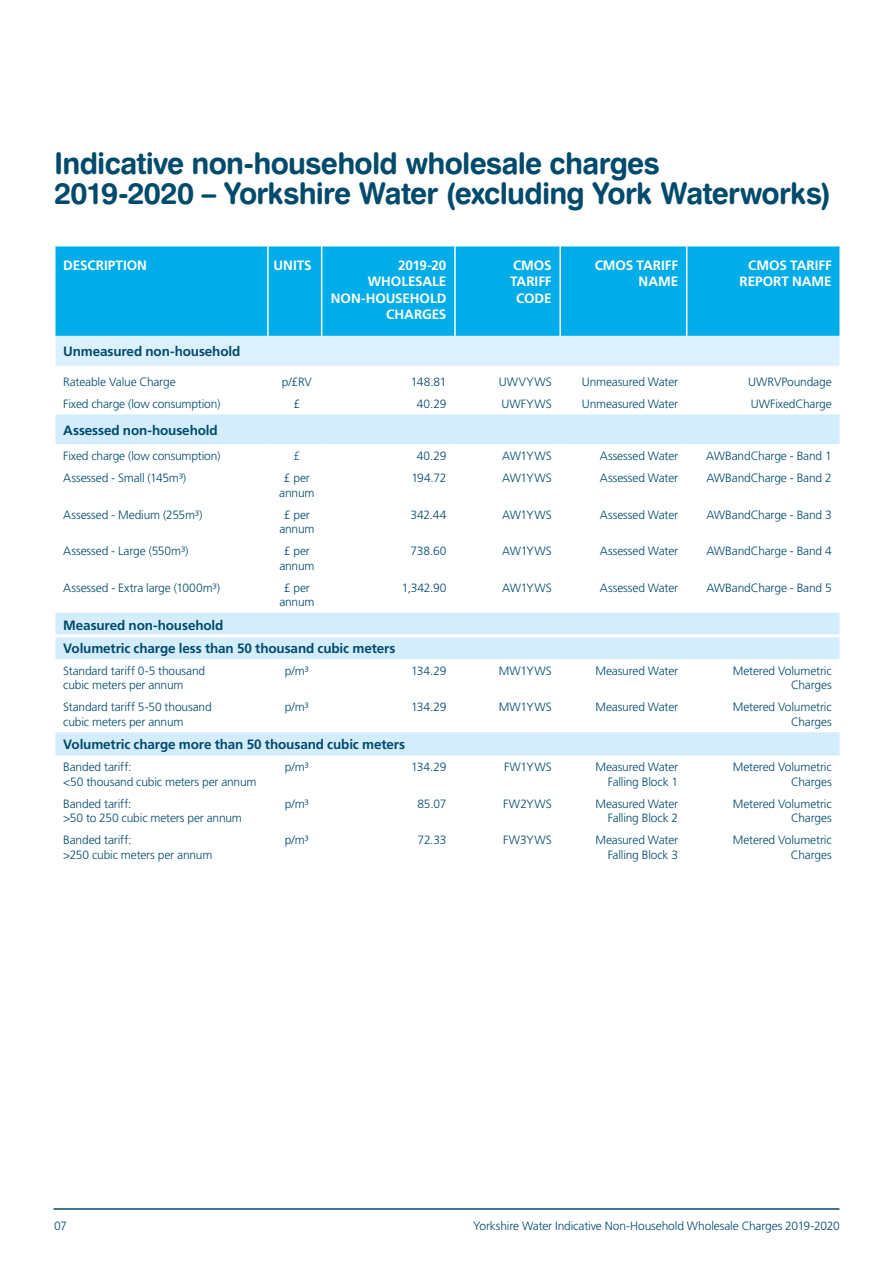
<style>
.page{position:relative;width:893px;height:1263px;background:#fff}
.page>*{position:absolute;margin:0;border:0;box-sizing:border-box;transform-origin:0 0}
.t1{font:30px/30px "Swiss 721 BT Bold Rounded";letter-spacing:-.025em;color:#004a6c}
.t2{font:700 13.5px/23.2px "Frutiger";letter-spacing:-.01em;color:#004a6c}
.t3{font:700 13.5px/16.5px "Frutiger";letter-spacing:-.005em;color:#fff;text-align:right}
.t4{font:300 12px/14.4px "Frutiger";letter-spacing:-.015em;color:#004a6c;text-align:right}
.t5{font:300 12px "Frutiger";color:#245a9c}
</style>
<div class="page">
<hr style="left:54px;top:1208px;width:785px;height:2px;background:#004a6c">
<div style="left:56px;top:246px;width:783px;height:90px;background:#00ade9"></div>
<div style="left:55px;top:336px;width:785px;height:30px;background:#dcf0fd"></div>
<svg style="left:56px;top:414px;width:783px;height:341px"></svg>
<hr style="left:321px;top:246px;width:1px;height:90px;background:#fff">
<hr style="left:454px;top:246px;width:2px;height:90px;background:#fff">
<hr style="left:559px;top:246px;width:2px;height:90px;background:#fff">
<hr style="left:686px;top:246px;width:1px;height:90px;background:#fff">
<hr style="left:839px;top:336px;width:2px;height:30px;background:#fff">
<svg style="left:321px;top:444px;width:1px;height:22px"></svg>
<hr style="left:454px;top:444px;width:2px;height:22px;background:#fff">
<hr style="left:559px;top:444px;width:2px;height:22px;background:#fff">
<svg style="left:686px;top:444px;width:1px;height:22px"></svg>
<hr style="left:321px;top:466px;width:1px;height:37px;background:#fff">
<hr style="left:454px;top:466px;width:2px;height:37px;background:#fff">
<hr style="left:559px;top:466px;width:2px;height:37px;background:#fff">
<hr style="left:686px;top:466px;width:1px;height:37px;background:#fff">
<hr style="left:321px;top:503px;width:1px;height:36px;background:#fff">
<hr style="left:454px;top:503px;width:2px;height:36px;background:#fff">
<hr style="left:559px;top:503px;width:2px;height:36px;background:#fff">
<hr style="left:686px;top:503px;width:1px;height:36px;background:#fff">
<hr style="left:321px;top:539px;width:1px;height:37px;background:#fff">
<hr style="left:454px;top:539px;width:2px;height:37px;background:#fff">
<hr style="left:559px;top:539px;width:2px;height:37px;background:#fff">
<hr style="left:686px;top:539px;width:1px;height:37px;background:#fff">
<hr style="left:321px;top:576px;width:1px;height:37px;background:#fff">
<hr style="left:454px;top:576px;width:2px;height:37px;background:#fff">
<hr style="left:559px;top:576px;width:2px;height:37px;background:#fff">
<hr style="left:686px;top:576px;width:1px;height:37px;background:#fff">
<hr style="left:321px;top:659px;width:1px;height:37px;background:#fff">
<hr style="left:454px;top:659px;width:2px;height:37px;background:#fff">
<hr style="left:559px;top:659px;width:2px;height:37px;background:#fff">
<hr style="left:686px;top:659px;width:1px;height:37px;background:#fff">
<hr style="left:321px;top:696px;width:1px;height:36px;background:#fff">
<hr style="left:454px;top:696px;width:2px;height:36px;background:#fff">
<hr style="left:559px;top:696px;width:2px;height:36px;background:#fff">
<hr style="left:686px;top:696px;width:1px;height:36px;background:#fff">
<hr style="left:267px;top:246px;width:2px;height:90px;background:#fff">
<hr style="left:54px;top:336px;width:2px;height:30px;background:#fff">
<hr style="left:267px;top:444px;width:2px;height:22px;background:#fff">
<hr style="left:267px;top:466px;width:2px;height:37px;background:#fff">
<hr style="left:267px;top:503px;width:2px;height:36px;background:#fff">
<hr style="left:267px;top:539px;width:2px;height:37px;background:#fff">
<hr style="left:267px;top:576px;width:2px;height:37px;background:#fff">
<hr style="left:267px;top:659px;width:2px;height:37px;background:#fff">
<hr style="left:267px;top:696px;width:2px;height:36px;background:#fff">
<hr style="left:56px;top:634px;width:212px;height:3px;background:#fff">
<hr style="left:268px;top:634px;width:54px;height:3px;background:#fff">
<hr style="left:322px;top:634px;width:133px;height:3px;background:#fff">
<hr style="left:455px;top:634px;width:105px;height:3px;background:#fff">
<hr style="left:560px;top:634px;width:127px;height:3px;background:#fff">
<hr style="left:687px;top:634px;width:152px;height:3px;background:#fff">
<h1 class="t1" style="left:54px;top:148px;width:779px">Indicative non-household wholesale charges<br>2019-2020 – Yorkshire Water (excluding York Waterworks)</h1>
<p class="t3" style="left:63px;top:257px;width:85px">DESCRIPTION</p>
<p class="t3" style="left:274px;top:257px;width:40px">UNITS</p>
<p class="t3" style="left:331px;top:257px;width:117px">2019-20<br>WHOLESALE<br>NON-HOUSEHOLD<br>CHARGES</p>
<p class="t3" style="left:510px;top:257px;width:43px;text-align:center">CMOS<br>TARIFF<br>CODE</p>
<p class="t3" style="left:595px;top:257px;width:85px">CMOS TARIFF<br>NAME</p>
<p class="t3" style="left:740px;top:257px;width:94px">CMOS TARIFF<br>REPORT NAME</p>
<p class="t2" style="left:63px;top:339px;width:179px">Unmeasured non-household</p>
<p class="t4" style="left:63px;top:374px;width:114px">Rateable Value Charge</p>
<p class="t4" style="left:282px;top:374px;width:31px">p/£RV</p>
<p class="t4" style="left:411px;top:374px;width:37px">148.81</p>
<p class="t4" style="left:499px;top:374px;width:54px">UWVYWS</p>
<p class="t4" style="left:582px;top:374px;width:98px">Unmeasured Water</p>
<p class="t4" style="left:748px;top:374px;width:85px">UWRVPoundage</p>
<p class="t4" style="left:63px;top:397px;width:159px">Fixed charge (low consumption)</p>
<p class="t4" style="left:294px;top:397px;width:8px">£</p>
<p class="t4" style="left:417px;top:397px;width:31px">40.29</p>
<p class="t4" style="left:501px;top:397px;width:52px">UWFYWS</p>
<p class="t4" style="left:582px;top:397px;width:98px">Unmeasured Water</p>
<p class="t4" style="left:751px;top:397px;width:83px">UWFixedCharge</p>
<p class="t2" style="left:63px;top:418px;width:156px">Assessed non-household</p>
<p class="t4" style="left:63px;top:449px;width:159px">Fixed charge (low consumption)</p>
<p class="t5" style="left:294px;top:449px;width:8px">£</p>
<p class="t4" style="left:417px;top:449px;width:31px">40.29</p>
<p class="t4" style="left:502px;top:449px;width:51px">AW1YWS</p>
<p class="t4" style="left:600px;top:449px;width:80px">Assessed Water</p>
<p class="t4" style="left:706px;top:449px;width:127px">AWBandCharge - Band 1</p>
<p class="t4" style="left:63px;top:471px;width:125px">Assessed - Small (145m³)</p>
<p class="t4" style="left:279px;top:471px;width:37px;text-align:center">£ per annum</p>
<p class="t4" style="left:411px;top:471px;width:37px">194.72</p>
<p class="t4" style="left:502px;top:471px;width:51px">AW1YWS</p>
<p class="t4" style="left:600px;top:471px;width:80px">Assessed Water</p>
<p class="t4" style="left:706px;top:471px;width:127px">AWBandCharge - Band 2</p>
<p class="t4" style="left:63px;top:507px;width:141px">Assessed - Medium (255m³)</p>
<p class="t4" style="left:279px;top:507px;width:37px;text-align:center">£ per annum</p>
<p class="t4" style="left:410px;top:507px;width:38px">342.44</p>
<p class="t4" style="left:502px;top:507px;width:51px">AW1YWS</p>
<p class="t4" style="left:600px;top:507px;width:80px">Assessed Water</p>
<p class="t4" style="left:706px;top:507px;width:127px">AWBandCharge - Band 3</p>
<p class="t4" style="left:63px;top:544px;width:127px">Assessed - Large (550m³)</p>
<p class="t4" style="left:279px;top:544px;width:37px;text-align:center">£ per annum</p>
<p class="t4" style="left:410px;top:544px;width:38px">738.60</p>
<p class="t4" style="left:502px;top:544px;width:51px">AW1YWS</p>
<p class="t4" style="left:600px;top:544px;width:80px">Assessed Water</p>
<p class="t4" style="left:706px;top:544px;width:127px">AWBandCharge - Band 4</p>
<p class="t4" style="left:63px;top:580px;width:158px">Assessed - Extra large (1000m³)</p>
<p class="t4" style="left:279px;top:580px;width:37px;text-align:center">£ per annum</p>
<p class="t4" style="left:402px;top:580px;width:46px">1,342.90</p>
<p class="t4" style="left:502px;top:580px;width:51px">AW1YWS</p>
<p class="t4" style="left:600px;top:580px;width:80px">Assessed Water</p>
<p class="t4" style="left:706px;top:580px;width:127px">AWBandCharge - Band 5</p>
<p class="t2" style="left:63px;top:613px;width:334px">Measured non-household<br>Volumetric charge less than 50 thousand cubic meters</p>
<p class="t4" style="left:63px;top:663px;width:143px;text-align:left">Standard tariff 0-5 thousand cubic meters per annum</p>
<p class="t4" style="left:285px;top:663px;width:26px">p/m³</p>
<p class="t4" style="left:411px;top:663px;width:37px">134.29</p>
<p class="t4" style="left:499px;top:663px;width:54px">MW1YWS</p>
<p class="t4" style="left:595px;top:663px;width:84px">Measured Water</p>
<p class="t4" style="left:733px;top:663px;width:100px">Metered Volumetric<br>Charges</p>
<p class="t4" style="left:63px;top:700px;width:150px;text-align:left">Standard tariff 5-50 thousand cubic meters per annum</p>
<p class="t4" style="left:285px;top:700px;width:26px">p/m³</p>
<p class="t4" style="left:411px;top:700px;width:37px">134.29</p>
<p class="t4" style="left:499px;top:700px;width:54px">MW1YWS</p>
<p class="t4" style="left:595px;top:700px;width:84px">Measured Water</p>
<p class="t4" style="left:733px;top:700px;width:100px">Metered Volumetric<br>Charges</p>
<p class="t2" style="left:63px;top:733px;width:343px">Volumetric charge more than 50 thousand cubic meters</p>
<p class="t4" style="left:63px;top:760px;width:195px;text-align:left">Banded tariff:<br>&lt;50 thousand cubic meters per annum</p>
<p class="t4" style="left:285px;top:760px;width:26px">p/m³</p>
<p class="t4" style="left:411px;top:760px;width:37px">134.29</p>
<p class="t4" style="left:504px;top:760px;width:49px">FW1YWS</p>
<p class="t4" style="left:595px;top:760px;width:84px">Measured Water<br>Falling Block 1</p>
<p class="t4" style="left:733px;top:760px;width:100px">Metered Volumetric<br>Charges</p>
<p class="t4" style="left:63px;top:796px;width:180px;text-align:left">Banded tariff:<br>&gt;50 to 250 cubic meters per annum</p>
<p class="t4" style="left:285px;top:796px;width:26px">p/m³</p>
<p class="t4" style="left:417px;top:796px;width:30px">85.07</p>
<p class="t4" style="left:503px;top:796px;width:50px">FW2YWS</p>
<p class="t4" style="left:595px;top:796px;width:84px">Measured Water<br>Falling Block 2</p>
<p class="t4" style="left:733px;top:796px;width:100px">Metered Volumetric<br>Charges</p>
<p class="t4" style="left:63px;top:833px;width:151px;text-align:left">Banded tariff:<br>&gt;250 cubic meters per annum</p>
<p class="t4" style="left:285px;top:833px;width:26px">p/m³</p>
<p class="t4" style="left:418px;top:833px;width:30px">72.33</p>
<p class="t4" style="left:503px;top:833px;width:50px">FW3YWS</p>
<p class="t4" style="left:595px;top:833px;width:84px">Measured Water<br>Falling Block 3</p>
<p class="t4" style="left:733px;top:833px;width:100px">Metered Volumetric<br>Charges</p>
<p class="t4" style="left:54px;top:1219px;width:14px">07</p>
<p class="t4" style="left:473px;top:1219px;width:368px">Yorkshire Water Indicative Non-Household Wholesale Charges 2019-2020</p>
</div>
